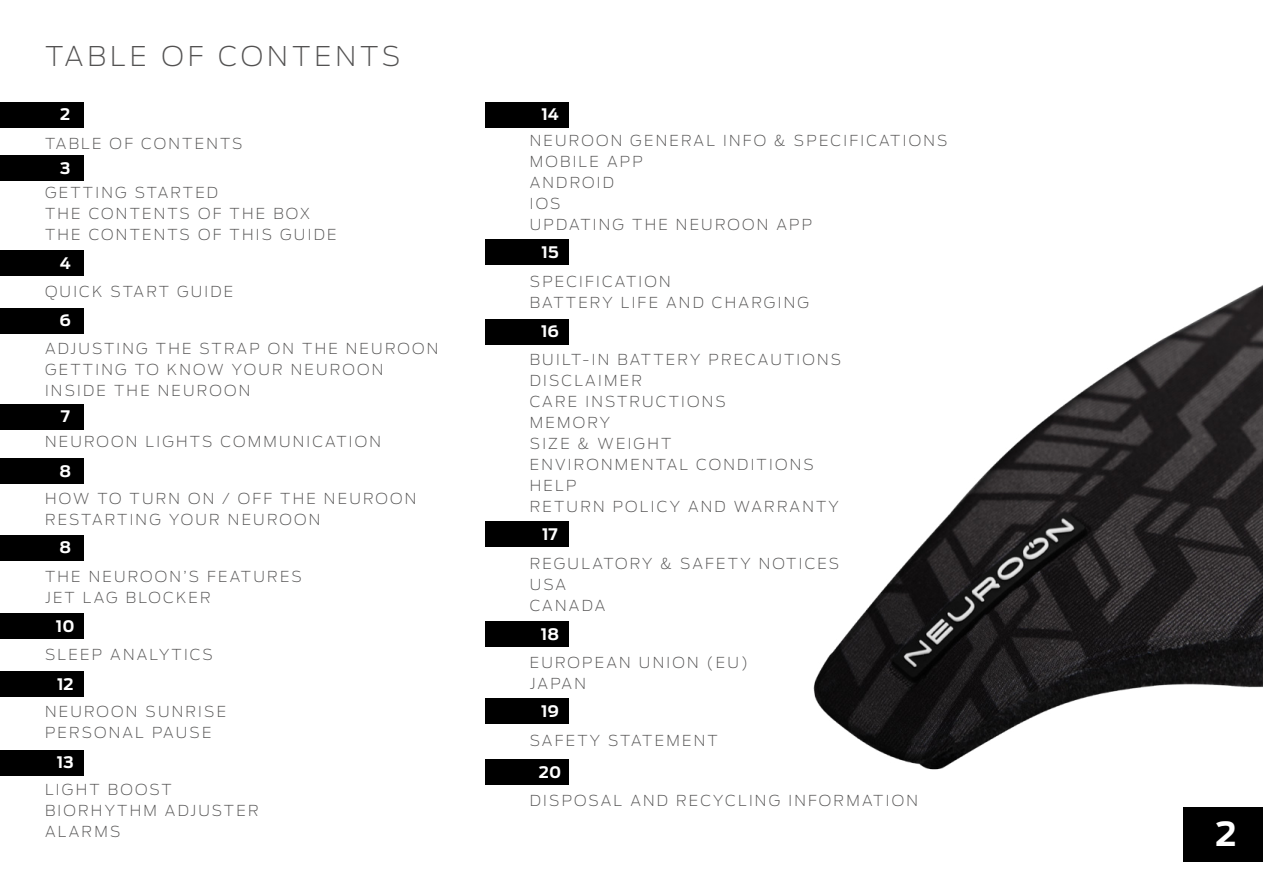
<style>
.page{position:relative;width:1263px;height:893px;background:#fff}
.page>*{position:absolute;margin:0;border:0;box-sizing:border-box;transform-origin:0 0}
.t1{font:700 33px "Antenna";color:#fff}
.t2{font:200 27px "Antenna";letter-spacing:.15em;color:#535252}
.t3{font:700 15.75px "Antenna";color:#fff}
.t4{font:200 15px/21px "Antenna";letter-spacing:.15em;color:#535252}
</style>
<div class="page">
<img style="left:813px;top:285px;width:450px;height:554px">
<div style="left:1184px;top:807px;width:79px;height:54px;background:#000"></div>
<div style="left:0;top:102px;width:84px;height:26px;background:#000"></div>
<div style="left:0;top:155px;width:84px;height:26px;background:#000"></div>
<div style="left:485px;top:102px;width:83px;height:26px;background:#000"></div>
<div style="left:0;top:250px;width:84px;height:26px;background:#000"></div>
<div style="left:485px;top:240px;width:83px;height:25px;background:#000"></div>
<div style="left:485px;top:319px;width:83px;height:26px;background:#000"></div>
<div style="left:485px;top:521px;width:83px;height:26px;background:#000"></div>
<div style="left:485px;top:621px;width:83px;height:26px;background:#000"></div>
<div style="left:485px;top:698px;width:83px;height:26px;background:#000"></div>
<div style="left:485px;top:759px;width:83px;height:26px;background:#000"></div>
<div style="left:0;top:308px;width:84px;height:25px;background:#000"></div>
<div style="left:0;top:404px;width:84px;height:26px;background:#000"></div>
<div style="left:0;top:458px;width:84px;height:26px;background:#000"></div>
<div style="left:0;top:535px;width:84px;height:25px;background:#000"></div>
<div style="left:0;top:613px;width:84px;height:26px;background:#000"></div>
<div style="left:0;top:671px;width:84px;height:26px;background:#000"></div>
<div style="left:0;top:750px;width:84px;height:25px;background:#000"></div>
<h2 class="t2" style="left:45px;top:40px;width:357px">TABLE OF CONTENTS</h2>
<p class="t3" style="left:60px;top:105px;width:12px">2</p>
<p class="t4" style="left:45px;top:133px;width:199px">TABLE OF CONTENTS</p>
<p class="t3" style="left:60px;top:158px;width:12px">3</p>
<p class="t4" style="left:45px;top:182px;width:293px">GETTING STARTED<br>THE CONTENTS OF THE BOX<br>THE CONTENTS OF THIS GUIDE</p>
<p class="t3" style="left:60px;top:254px;width:13px">4</p>
<p class="t4" style="left:45px;top:281px;width:190px">QUICK START GUIDE</p>
<p class="t3" style="left:60px;top:311px;width:13px">6</p>
<p class="t4" style="left:45px;top:338px;width:395px">ADJUSTING THE STRAP ON THE NEUROON<br>GETTING TO KNOW YOUR NEUROON<br>INSIDE THE NEUROON</p>
<p class="t4" style="left:45px;top:431px;width:337px">NEUROON LIGHTS COMMUNICATION</p>
<p class="t3" style="left:61px;top:407px;width:11px">7</p>
<p class="t3" style="left:60px;top:462px;width:13px">8</p>
<p class="t4" style="left:45px;top:488px;width:373px">HOW TO TURN ON / OFF THE NEUROON<br>RESTARTING YOUR NEUROON</p>
<p class="t3" style="left:60px;top:538px;width:13px">8</p>
<p class="t4" style="left:45px;top:566px;width:258px">THE NEUROON’S FEATURES<br>JET LAG BLOCKER</p>
<p class="t3" style="left:56px;top:617px;width:20px">10</p>
<p class="t4" style="left:45px;top:644px;width:169px">SLEEP ANALYTICS</p>
<p class="t3" style="left:57px;top:675px;width:18px">12</p>
<p class="t4" style="left:45px;top:701px;width:183px">NEUROON SUNRISE<br>PERSONAL PAUSE</p>
<p class="t3" style="left:57px;top:753px;width:18px">13</p>
<p class="t4" style="left:45px;top:779px;width:215px">LIGHT BOOST<br>BIORHYTHM ADJUSTER<br>ALARMS</p>
<p class="t3" style="left:541px;top:105px;width:19px">14</p>
<p class="t4" style="left:530px;top:130px;width:419px">NEUROON GENERAL INFO &amp; SPECIFICATIONS<br>MOBILE APP<br>ANDROID<br>IOS<br>UPDATING THE NEUROON APP</p>
<p class="t3" style="left:541px;top:243px;width:19px">15</p>
<p class="t4" style="left:530px;top:271px;width:281px">SPECIFICATION<br>BATTERY LIFE AND CHARGING</p>
<p class="t3" style="left:541px;top:322px;width:20px">16</p>
<p class="t4" style="left:530px;top:349px;width:313px">BUILT-IN BATTERY PRECAUTIONS<br>DISCLAIMER<br>CARE INSTRUCTIONS<br>MEMORY<br>SIZE &amp; WEIGHT<br>ENVIRONMENTAL CONDITIONS<br>HELP<br>RETURN POLICY AND WARRANTY</p>
<p class="t3" style="left:542px;top:525px;width:17px">17</p>
<p class="t4" style="left:530px;top:553px;width:311px">REGULATORY &amp; SAFETY NOTICES<br>USA<br>CANADA</p>
<p class="t3" style="left:541px;top:625px;width:20px">18</p>
<p class="t4" style="left:530px;top:652px;width:220px">EUROPEAN UNION (EU)<br>JAPAN</p>
<p class="t3" style="left:541px;top:701px;width:19px">19</p>
<p class="t4" style="left:530px;top:730px;width:189px">SAFETY STATEMENT</p>
<p class="t3" style="left:539px;top:762px;width:24px">20</p>
<p class="t4" style="left:530px;top:790px;width:390px">DISPOSAL AND RECYCLING INFORMATION</p>
<h1 class="t1" style="left:1215px;top:814px;width:23px">2</h1>
</div>
